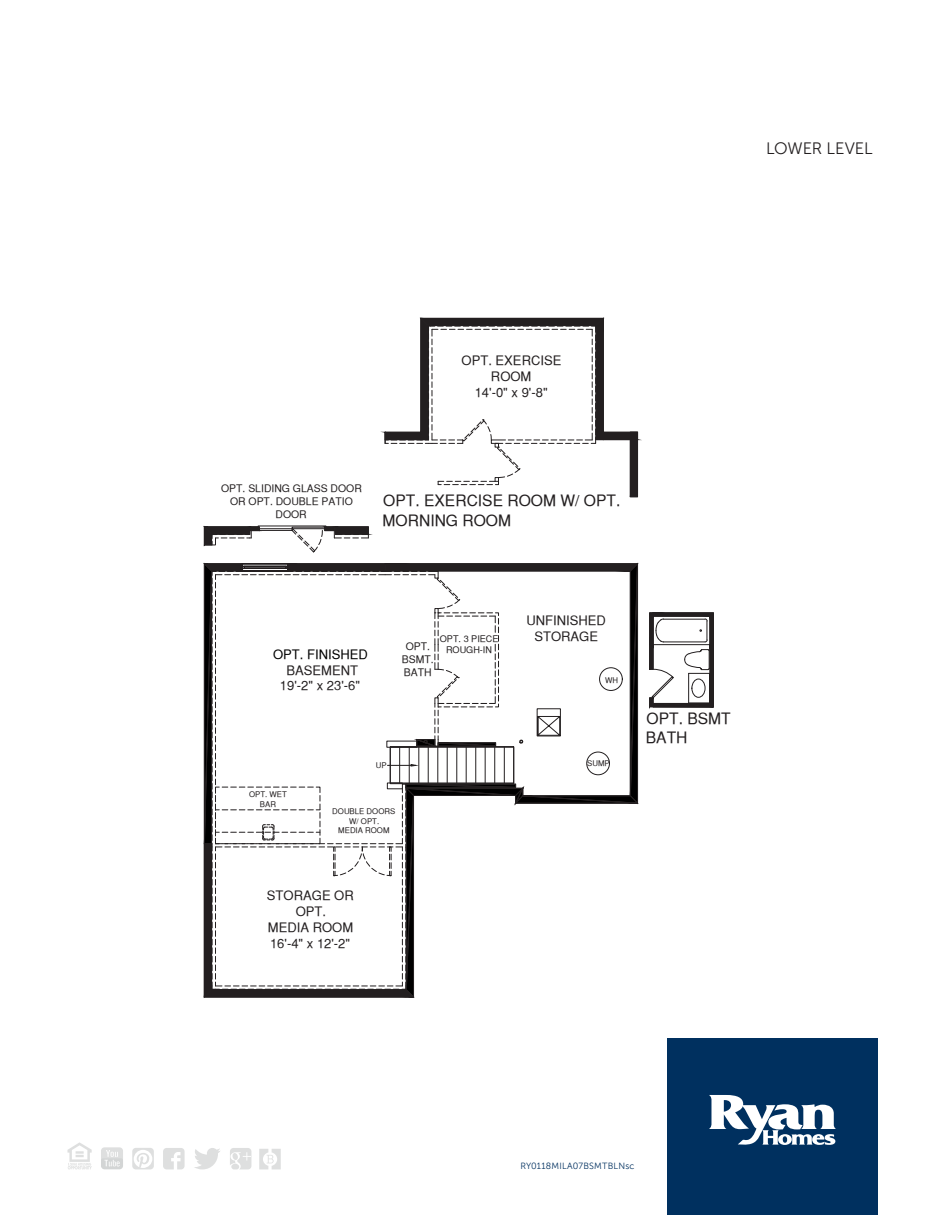
<style>
.page{position:relative;width:945px;height:1215px;background:#fff}
.page>*{position:absolute;margin:0;border:0;box-sizing:border-box;transform-origin:0 0}
.t1{font:16.5px "Museo Sans 300";letter-spacing:-.01em;color:#231f20}
.t2{font:15.6px/19.4px "Sans Serif";color:#231f20}
.t3{font:13.05px/15.9px "Sans Serif";color:#231f20;text-align:center}
.t4{font:13.05px "Sans Serif";color:#000}
.t5{font:10.5px/12.8px "Sans Serif";color:#231f20;text-align:center}
.t6{font:9.15px/11.2px "Sans Serif";color:#231f20;text-align:center}
.t7{font:9px "Museo Sans 300";letter-spacing:.02em;color:#00305f}
.t8{font:7.8px/9.6px "Sans Serif";color:#231f20;text-align:center}
</style>
<div class="page">
<svg style="left:163px;top:1148px;width:22px;height:21px"></svg>
<svg style="left:230px;top:1148px;width:21px;height:21px"></svg>
<svg style="left:132px;top:1148px;width:22px;height:21px"></svg>
<svg style="left:194px;top:1148px;width:26px;height:21px"></svg>
<div style="left:101px;top:1147px;width:22px;height:22px;background:#dedfdf;border-radius:4px"></div>
<svg style="left:101px;top:1150px;width:22px;height:19px"></svg>
<svg style="left:68px;top:1142px;width:24px;height:27px"></svg>
<svg style="left:259px;top:1149px;width:22px;height:20px"></svg>
<div style="left:667px;top:1038px;width:211px;height:177px;background:#00305f"></div>
<svg style="left:709px;top:1095px;width:127px;height:50px"></svg>
<svg style="left:384px;top:318px;width:254px;height:179px"></svg>
<svg style="left:204px;top:526px;width:56px;height:20px"></svg>
<div style="left:249px;top:526px;width:11px;height:5px;border:1px solid #231f20"></div>
<div style="left:259px;top:528px;width:33px;height:3px;border:1px solid #231f20"></div>
<svg style="left:291px;top:526px;width:78px;height:27px"></svg>
<svg style="left:649px;top:612px;width:65px;height:96px"></svg>
<svg style="left:204px;top:563px;width:434px;height:435px"></svg>
<p class="t1" style="left:766px;top:139px;width:108px">LOWER LEVEL</p>
<p class="t3" style="left:462px;top:352px;width:101px">OPT. EXERCISE<br>ROOM<br>14'-0" x 9'-8"</p>
<p class="t5" style="left:221px;top:482px;width:142px">OPT. SLIDING GLASS DOOR<br>OR OPT. DOUBLE PATIO<br>DOOR</p>
<p class="t2" style="left:383px;top:491px;width:239px">OPT. EXERCISE ROOM W/ OPT.<br>MORNING ROOM</p>
<p class="t4" style="left:273px;top:646px;width:96px">OPT. FINISHED</p>
<p class="t3" style="left:280px;top:662px;width:82px">BASEMENT<br>19'-2" x 23'-6"</p>
<p class="t6" style="left:440px;top:633px;width:60px">OPT. 3 PIECE<br>ROUGH-IN</p>
<p class="t5" style="left:402px;top:640px;width:33px">OPT.<br>BSMT.<br>BATH</p>
<p class="t8" style="left:376px;top:761px;width:12px">UP</p>
<p class="t8" style="left:249px;top:790px;width:39px">OPT. WET<br>BAR</p>
<p class="t8" style="left:332px;top:807px;width:64px">DOUBLE DOORS<br>W/ OPT.<br>MEDIA ROOM</p>
<p class="t3" style="left:267px;top:887px;width:88px">STORAGE OR<br>OPT.<br>MEDIA ROOM<br>16'-4" x 12'-2"</p>
<p class="t3" style="left:526px;top:612px;width:81px">UNFINISHED<br>STORAGE</p>
<p class="t8" style="left:605px;top:675px;width:15px">WH</p>
<p class="t8" style="left:587px;top:759px;width:24px">SUMP</p>
<p class="t2" style="left:646px;top:709px;width:86px">OPT. BSMT<br>BATH</p>
<p class="t7" style="left:520px;top:1162px;width:116px">RY0118MILA07BSMTBLNsc</p>
</div>
